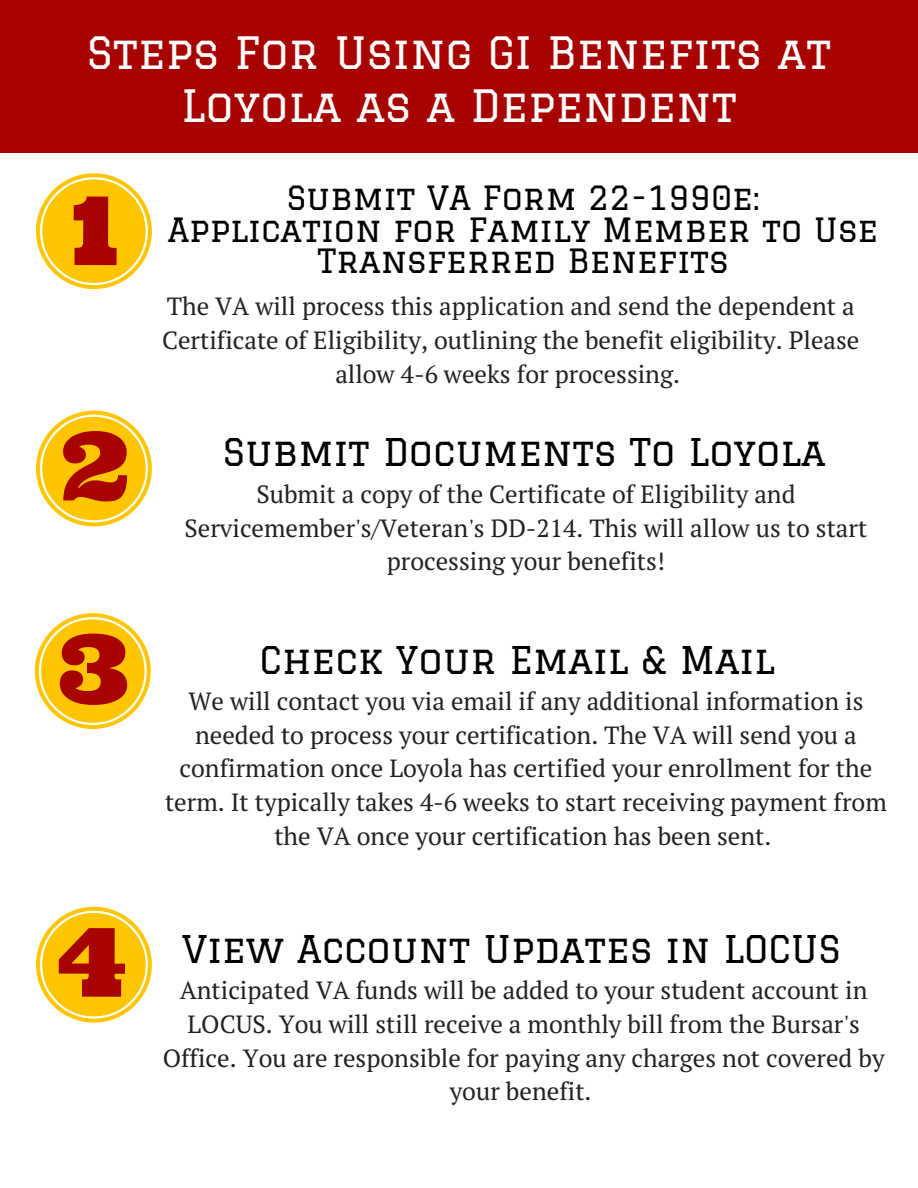
<style>
.page{position:relative;width:918px;height:1188px;background:#fff}
.page>*{position:absolute;margin:0;border:0;box-sizing:border-box;transform-origin:0 0}
.t1{font:43.65px/52.8px "Graduate";color:#fff;text-align:center}
.t2{font:37.35px "Graduate";color:#000}
.t3{font:32.7px/31.5px "Graduate";color:#000;text-align:center}
.t4{font:24.9px/33.8px "PT Serif";color:#222;text-align:center}
</style>
<div class="page">
<div style="left:0;top:0;width:918px;height:153px;background:#a70300"></div>
<svg style="left:36px;top:173px;width:116px;height:116px"></svg>
<svg style="left:36px;top:411px;width:116px;height:115px"></svg>
<svg style="left:35px;top:613px;width:116px;height:116px"></svg>
<svg style="left:36px;top:907px;width:116px;height:116px"></svg>
<h1 class="t1" style="left:87px;top:26px;width:746px">Steps For Using GI Benefits at<br>Loyola as a Dependent</h1>
<h3 class="t3" style="left:168px;top:182px;width:712px">Submit VA Form 22-1990e:<br>Application for Family Member to Use<br>Transferred Benefits</h3>
<p class="t4" style="left:162px;top:289px;width:699px">The VA will process this application and send the dependent a<br>Certificate of Eligibility, outlining the benefit eligibility. Please allow 4-6 weeks for processing.</p>
<h2 class="t2" style="left:223px;top:430px;width:605px">Submit Documents To Loyola</h2>
<p class="t4" style="left:185px;top:477px;width:684px">Submit a copy of the Certificate of Eligibility and<br>Servicemember's/Veteran's DD-214. This will allow us to start processing your benefits!</p>
<h2 class="t2" style="left:260px;top:638px;width:517px">Check Your Email &amp; Mail</h2>
<p class="t4" style="left:165px;top:684px;width:723px">We will contact you via email if any additional information is needed to process your certification. The VA will send you a confirmation once Loyola has certified your enrollment for the term. It typically takes 4-6 weeks to start receiving payment from the VA once your certification has been sent.</p>
<h2 class="t2" style="left:182px;top:927px;width:661px">View Account Updates in LOCUS</h2>
<p class="t4" style="left:163px;top:973px;width:723px">Anticipated VA funds will be added to your student account in LOCUS. You will still receive a monthly bill from the Bursar's Office. You are responsible for paying any charges not covered by your benefit.</p>
</div>
